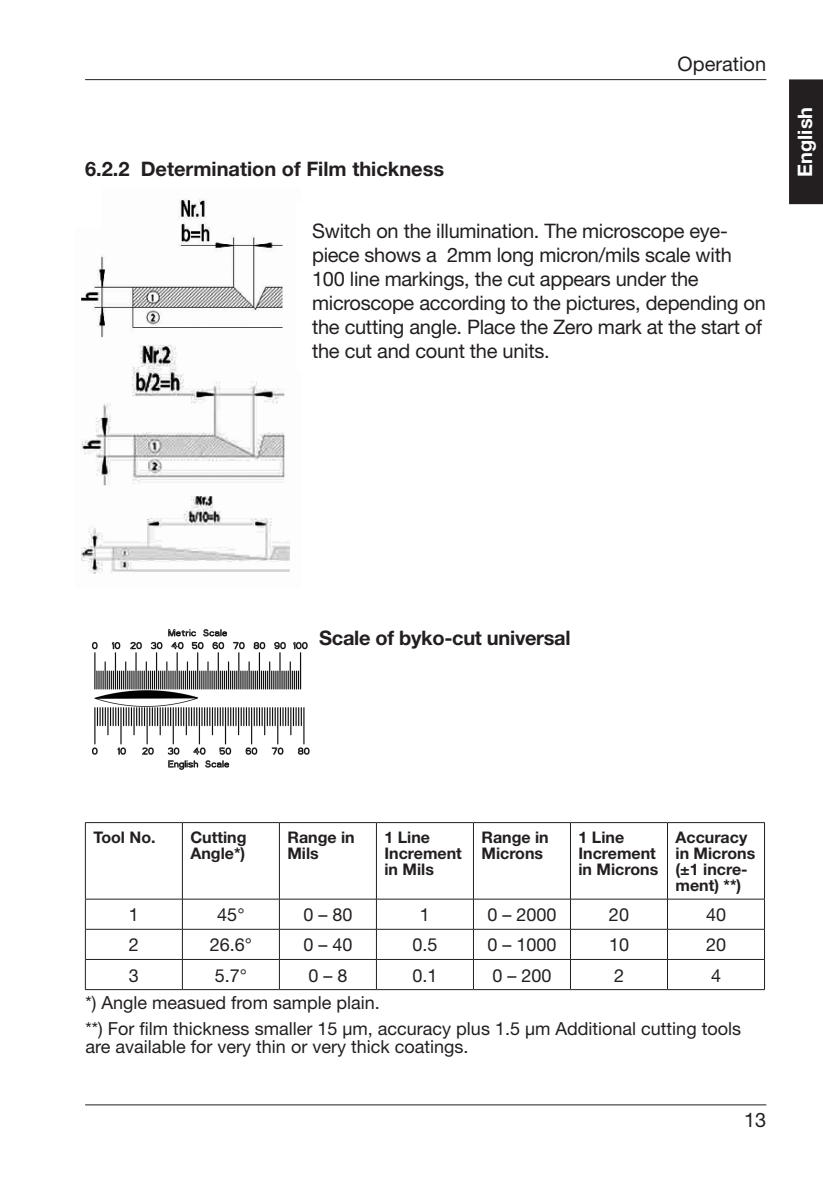
<style>
.page{position:relative;width:823px;height:1191px;background:#fff}
.page>*{position:absolute;margin:0;border:0;box-sizing:border-box;transform-origin:0 0}
.t1{font:20px/24px "Helvetica Neue";letter-spacing:-.015em;color:#231f20}
.t2{font:700 20px "Helvetica Neue";color:#231f20}
.t3{font:700 20px "Helvetica Neue";color:#fff}
.t4{font:18px/25.4px "Helvetica Neue";color:#231f20}
.t5{font:700 16px/16px "Helvetica Neue";color:#231f20}
</style>
<div class="page">
<hr style="left:85px;top:1104px;width:680px;height:1px;background:#231f20">
<hr style="left:85px;top:79px;width:680px;height:1px;background:#231f20">
<div style="left:789px;top:79px;width:33px;height:125px;background:#231f20"></div>
<hr style="left:85px;top:822px;width:97px;height:1px;background:#231f20">
<hr style="left:85px;top:823px;width:1px;height:76px;background:#231f20">
<hr style="left:182px;top:822px;width:97px;height:1px;background:#231f20">
<hr style="left:182px;top:823px;width:1px;height:76px;background:#231f20">
<hr style="left:279px;top:822px;width:97px;height:1px;background:#231f20">
<hr style="left:279px;top:823px;width:1px;height:76px;background:#231f20">
<hr style="left:376px;top:822px;width:97px;height:1px;background:#231f20">
<hr style="left:376px;top:823px;width:1px;height:76px;background:#231f20">
<hr style="left:473px;top:822px;width:97px;height:1px;background:#231f20">
<hr style="left:473px;top:823px;width:1px;height:76px;background:#231f20">
<hr style="left:570px;top:822px;width:97px;height:1px;background:#231f20">
<hr style="left:569px;top:823px;width:1px;height:76px;background:#231f20">
<hr style="left:667px;top:822px;width:97px;height:1px;background:#231f20">
<hr style="left:666px;top:823px;width:1px;height:76px;background:#231f20">
<hr style="left:763px;top:823px;width:1px;height:76px;background:#231f20">
<hr style="left:85px;top:898px;width:97px;height:1px;background:#231f20">
<hr style="left:85px;top:899px;width:1px;height:30px;background:#231f20">
<hr style="left:182px;top:898px;width:97px;height:1px;background:#231f20">
<hr style="left:182px;top:899px;width:1px;height:30px;background:#231f20">
<hr style="left:279px;top:898px;width:97px;height:1px;background:#231f20">
<hr style="left:279px;top:899px;width:1px;height:30px;background:#231f20">
<hr style="left:376px;top:898px;width:97px;height:1px;background:#231f20">
<hr style="left:376px;top:899px;width:1px;height:30px;background:#231f20">
<hr style="left:473px;top:898px;width:97px;height:1px;background:#231f20">
<hr style="left:473px;top:899px;width:1px;height:30px;background:#231f20">
<hr style="left:570px;top:898px;width:97px;height:1px;background:#231f20">
<hr style="left:569px;top:899px;width:1px;height:30px;background:#231f20">
<hr style="left:667px;top:898px;width:97px;height:1px;background:#231f20">
<hr style="left:666px;top:899px;width:1px;height:30px;background:#231f20">
<hr style="left:763px;top:899px;width:1px;height:30px;background:#231f20">
<hr style="left:85px;top:929px;width:97px;height:1px;background:#231f20">
<hr style="left:85px;top:929px;width:1px;height:30px;background:#231f20">
<hr style="left:182px;top:929px;width:97px;height:1px;background:#231f20">
<hr style="left:182px;top:929px;width:1px;height:30px;background:#231f20">
<hr style="left:279px;top:929px;width:97px;height:1px;background:#231f20">
<hr style="left:279px;top:929px;width:1px;height:30px;background:#231f20">
<hr style="left:376px;top:929px;width:97px;height:1px;background:#231f20">
<hr style="left:376px;top:929px;width:1px;height:30px;background:#231f20">
<hr style="left:473px;top:929px;width:97px;height:1px;background:#231f20">
<hr style="left:473px;top:929px;width:1px;height:30px;background:#231f20">
<hr style="left:570px;top:929px;width:97px;height:1px;background:#231f20">
<hr style="left:569px;top:929px;width:1px;height:30px;background:#231f20">
<hr style="left:667px;top:929px;width:97px;height:1px;background:#231f20">
<hr style="left:666px;top:929px;width:1px;height:30px;background:#231f20">
<hr style="left:763px;top:929px;width:1px;height:30px;background:#231f20">
<hr style="left:85px;top:959px;width:97px;height:1px;background:#231f20">
<hr style="left:85px;top:959px;width:1px;height:30px;background:#231f20">
<hr style="left:182px;top:959px;width:97px;height:1px;background:#231f20">
<hr style="left:182px;top:959px;width:1px;height:30px;background:#231f20">
<hr style="left:279px;top:959px;width:97px;height:1px;background:#231f20">
<hr style="left:279px;top:959px;width:1px;height:30px;background:#231f20">
<hr style="left:376px;top:959px;width:97px;height:1px;background:#231f20">
<hr style="left:376px;top:959px;width:1px;height:30px;background:#231f20">
<hr style="left:473px;top:959px;width:97px;height:1px;background:#231f20">
<hr style="left:473px;top:959px;width:1px;height:30px;background:#231f20">
<hr style="left:570px;top:959px;width:97px;height:1px;background:#231f20">
<hr style="left:569px;top:959px;width:1px;height:30px;background:#231f20">
<hr style="left:667px;top:959px;width:97px;height:1px;background:#231f20">
<hr style="left:666px;top:959px;width:1px;height:30px;background:#231f20">
<hr style="left:763px;top:959px;width:1px;height:30px;background:#231f20">
<hr style="left:85px;top:989px;width:97px;height:1px;background:#231f20">
<hr style="left:182px;top:989px;width:97px;height:1px;background:#231f20">
<hr style="left:279px;top:989px;width:97px;height:1px;background:#231f20">
<hr style="left:376px;top:989px;width:97px;height:1px;background:#231f20">
<hr style="left:473px;top:989px;width:97px;height:1px;background:#231f20">
<hr style="left:570px;top:989px;width:97px;height:1px;background:#231f20">
<hr style="left:667px;top:989px;width:97px;height:1px;background:#231f20">
<img style="left:91px;top:629px;width:219px;height:141px">
<img style="left:81px;top:199px;width:209px;height:375px">
<p class="t2" style="left:85px;top:156px;width:360px">6.2.2 Determination of Film thickness</p>
<p class="t1" style="left:677px;top:52px;width:90px">Operation</p>
<p class="t1" style="left:312px;top:219px;width:455px">Switch on the illumination. The microscope eye&shy;piece shows a 2mm long micron/mils scale with 100 line markings, the cut appears under the microscope according to the pictures, depending on the cutting angle. Place the Zero mark at the start of the cut and count the units.</p>
<p class="t3" style="left:792px;top:177px;width:71px;rotate:-90deg">English</p>
<p class="t2" style="left:319px;top:626px;width:253px">Scale of byko-cut universal</p>
<p class="t5" style="left:93px;top:829px;width:64px">Tool No.</p>
<p class="t5" style="left:190px;top:829px;width:57px">Cutting<br>Angle*)</p>
<p class="t5" style="left:287px;top:829px;width:69px">Range in<br>Mils</p>
<p class="t5" style="left:384px;top:829px;width:79px">1 Line<br>Increment in Mils</p>
<p class="t5" style="left:481px;top:829px;width:69px">Range in<br>Microns</p>
<p class="t5" style="left:578px;top:829px;width:81px">1 Line<br>Increment in Microns</p>
<p class="t5" style="left:675px;top:829px;width:81px">Accuracy in Microns (±1 incre&shy;ment) **)</p>
<p class="t4" style="left:129px;top:902px;width:12px">1</p>
<p class="t4" style="left:217px;top:902px;width:29px">45°</p>
<p class="t4" style="left:303px;top:902px;width:51px">0 – 80</p>
<p class="t4" style="left:419px;top:902px;width:12px">1</p>
<p class="t4" style="left:487px;top:902px;width:71px">0 – 2000</p>
<p class="t4" style="left:608px;top:902px;width:22px">20</p>
<p class="t4" style="left:705px;top:902px;width:22px">40</p>
<p class="t4" style="left:129px;top:932px;width:12px">2</p>
<p class="t4" style="left:210px;top:932px;width:44px">26.6°</p>
<p class="t4" style="left:303px;top:932px;width:51px">0 – 40</p>
<p class="t4" style="left:412px;top:932px;width:27px">0.5</p>
<p class="t4" style="left:487px;top:932px;width:71px">0 – 1000</p>
<p class="t4" style="left:608px;top:932px;width:22px">10</p>
<p class="t4" style="left:705px;top:932px;width:22px">20</p>
<p class="t4" style="left:129px;top:962px;width:12px">3</p>
<p class="t4" style="left:215px;top:962px;width:34px">5.7°</p>
<p class="t4" style="left:308px;top:962px;width:41px">0 – 8</p>
<p class="t4" style="left:412px;top:962px;width:27px">0.1</p>
<p class="t4" style="left:492px;top:962px;width:61px">0 – 200</p>
<p class="t4" style="left:613px;top:962px;width:12px">2</p>
<p class="t4" style="left:710px;top:962px;width:12px">4</p>
<p class="t4" style="left:85px;top:990px;width:656px">*) Angle measued from sample plain.<br>**) For film thickness smaller 15 µm, accuracy plus 1.5 µm Additional cutting tools</p>
<p class="t4" style="left:85px;top:1033px;width:384px">are available for very thin or very thick coatings.</p>
<p class="t1" style="left:743px;top:1108px;width:24px">13</p>
</div>
